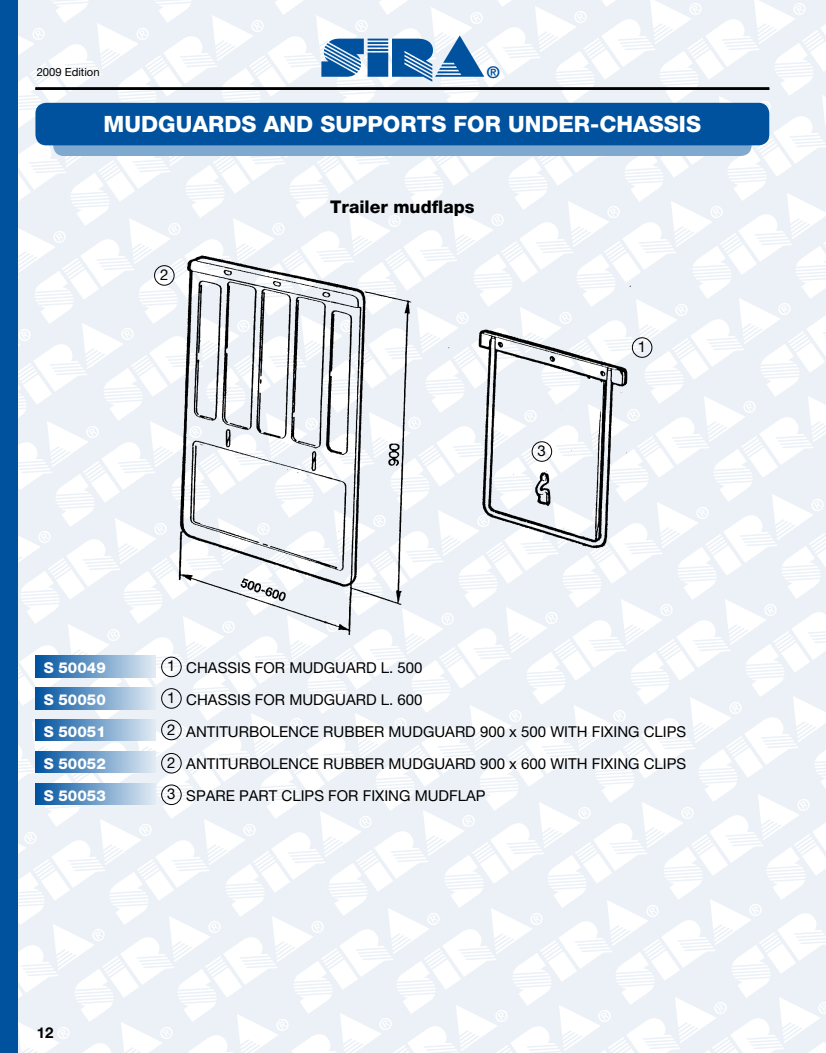
<style>
.page{position:relative;width:826px;height:1053px;background:#fff}
.page>*{position:absolute;margin:0;border:0;box-sizing:border-box;transform-origin:0 0}
.t1{font:56.88px "Cg Sinaloa";color:#00529f;scale:1.1 1}
.t2{font:800 22.5px "Helvetica Neue";color:#fff}
.t3{font:800 17.5px "Helvetica Neue";color:#000}
.t4{font:700 16.25px "Helvetica Neue";color:#00529f}
.t5{font:15px/31.5px "Helvetica Neue";color:#000;text-align:justify}
.t6{font:800 15px "Helvetica Neue";color:#fff}
.t7{font:700 15px "Helvetica Neue";color:#000}
.t8{font:11.25px "Helvetica Neue";color:#000}
</style>
<div class="page">
<div style="left:11px;top:0;width:815px;height:1052px;background:linear-gradient(to bottom,#f1f5f9,#f1f5f9)"></div>
<div style="left:0;top:0;width:18px;height:1052px;background:#00529f"></div>
<div style="left:53px;top:113px;width:698px;height:43px;background:#80a9cf;border-radius:11px"></div>
<div style="left:35px;top:103px;width:734px;height:42px;background:#00529f;border-radius:11px"></div>
<hr style="left:35px;top:87px;width:734px;height:3px;background:#000">
<img style="left:160px;top:241px;width:483px;height:399px">
<div style="left:154px;top:265px;width:20px;height:20px;border:1px solid #000;border-radius:50%"></div>
<div style="left:632px;top:337px;width:20px;height:20px;border:1px solid #000;border-radius:50%"></div>
<div style="left:531px;top:441px;width:21px;height:20px;border:1px solid #000;border-radius:50%"></div>
<div style="left:35px;top:719px;width:121px;height:22px;background:linear-gradient(to right,#00519e,#e2ecf4)"></div>
<div style="left:35px;top:751px;width:121px;height:21px;background:linear-gradient(to right,#00519e,#e2ecf4)"></div>
<div style="left:35px;top:687px;width:121px;height:22px;background:linear-gradient(to right,#00519e,#e2ecf4)"></div>
<div style="left:35px;top:656px;width:121px;height:21px;background:linear-gradient(to right,#00519e,#e2ecf4)"></div>
<div style="left:35px;top:783px;width:121px;height:21px;background:linear-gradient(to right,#00519e,#e2ecf4)"></div>
<div style="left:161px;top:784px;width:20px;height:20px;border:1px solid #000;border-radius:50%"></div>
<div style="left:161px;top:753px;width:20px;height:20px;border:1px solid #000;border-radius:50%"></div>
<div style="left:161px;top:719px;width:20px;height:21px;border:1px solid #000;border-radius:50%"></div>
<div style="left:161px;top:688px;width:20px;height:20px;border:1px solid #000;border-radius:50%"></div>
<div style="left:161px;top:656px;width:20px;height:21px;border:1px solid #000;border-radius:50%"></div>
<h1 class="t1" style="left:319px;top:23px;width:152px">SIRA</h1>
<p class="t4" style="left:487px;top:62px;width:14px">®</p>
<h2 class="t2" style="left:104px;top:111px;width:599px">MUDGUARDS AND SUPPORTS FOR UNDER-CHASSIS</h2>
<p class="t8" style="left:37px;top:65px;width:64px">2009 Edition</p>
<p class="t5" style="left:160px;top:259px;width:10px">2</p>
<p class="t3" style="left:330px;top:196px;width:146px">Trailer mudflaps</p>
<p class="t5" style="left:537px;top:435px;width:10px">3</p>
<p class="t5" style="left:638px;top:331px;width:10px">1</p>
<p class="t5" style="left:167px;top:650px;width:10px">1<br>1<br>2</p>
<p class="t5" style="left:167px;top:746px;width:10px">2<br>3</p>
<p class="t6" style="left:44px;top:658px;width:63px">S 50049</p>
<p class="t5" style="left:186px;top:651px;width:238px">CHASSIS FOR MUDGUARD L. 500</p>
<p class="t6" style="left:44px;top:690px;width:63px">S 50050</p>
<p class="t5" style="left:186px;top:683px;width:238px">CHASSIS FOR MUDGUARD L. 600</p>
<p class="t6" style="left:44px;top:722px;width:63px">S 50051</p>
<p class="t5" style="left:186px;top:715px;width:501px">ANTITURBOLENCE RUBBER MUDGUARD 900 x 500 WITH FIXING CLIPS</p>
<p class="t6" style="left:44px;top:754px;width:63px">S 50052</p>
<p class="t5" style="left:186px;top:747px;width:501px">ANTITURBOLENCE RUBBER MUDGUARD 900 x 600 WITH FIXING CLIPS</p>
<p class="t6" style="left:44px;top:786px;width:63px">S 50053</p>
<p class="t5" style="left:186px;top:779px;width:301px">SPARE PART CLIPS FOR FIXING MUDFLAP</p>
<p class="t7" style="left:37px;top:1022px;width:18px">12</p>
</div>
